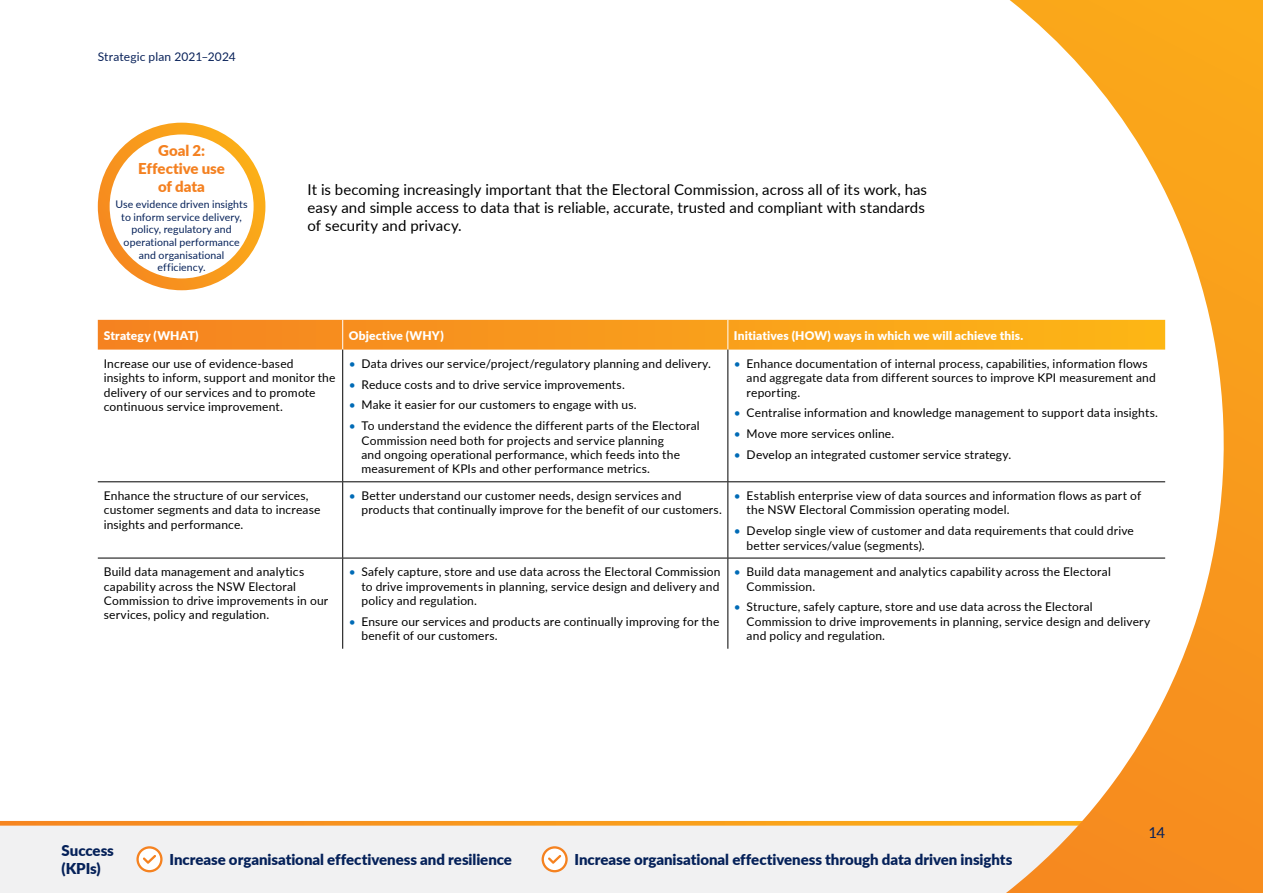
<style>
.page{position:relative;width:1263px;height:893px;background:#fff}
.page>*{position:absolute;margin:0;border:0;box-sizing:border-box;transform-origin:0 0}
.t1{font:15px/18px "Lato";letter-spacing:.005em;color:#000}
.t2{font:900 15px/18px "Lato";letter-spacing:-.005em;color:#052159}
.t3{font:900 15px/18px "Lato";letter-spacing:-.005em;color:#f48121;text-align:center}
.t4{font:15px "Lato";color:#082159}
.t5{font:12px/14.4px "Lato";letter-spacing:.015em;color:#000}
.t6{font:900 12px "Lato";letter-spacing:.01em;color:#fff}
.t7{font:12px "Lato";letter-spacing:.01em;color:#082159}
.t8{font:10.5px/12.6px "Lato";letter-spacing:.01em;color:#052159;text-align:center}
.s1{color:#006bb6}
</style>
<div class="page">
<div style="left:0;top:826px;width:1103px;height:67px;background:#f1f1f2"></div>
<svg style="left:0;top:821px;width:1006px;height:5px;background:#f79e2c"></svg>
<div style="left:98px;top:123px;width:167px;height:167px;border:12px solid #fff;border-radius:50%"></div>
<svg style="left:1006px;top:0;width:257px;height:893px"></svg>
<svg style="left:542px;top:846px;width:26px;height:26px"></svg>
<svg style="left:136px;top:846px;width:27px;height:26px"></svg>
<svg style="left:98px;top:320px;width:1067px;height:30px;background:#f89d1e"></svg>
<hr style="left:342px;top:320px;width:1px;height:30px;background:#fff">
<hr style="left:727px;top:320px;width:1px;height:30px;background:#fff">
<hr style="left:342px;top:350px;width:1px;height:131px;background:#000">
<hr style="left:727px;top:350px;width:1px;height:131px;background:#000">
<hr style="left:98px;top:481px;width:245px;height:1px;background:#000">
<hr style="left:343px;top:481px;width:385px;height:1px;background:#000">
<hr style="left:342px;top:482px;width:1px;height:76px;background:#000">
<hr style="left:728px;top:481px;width:437px;height:1px;background:#000">
<hr style="left:727px;top:482px;width:1px;height:76px;background:#000">
<hr style="left:98px;top:558px;width:245px;height:1px;background:#000">
<hr style="left:343px;top:558px;width:385px;height:1px;background:#000">
<hr style="left:342px;top:558px;width:1px;height:91px;background:#000">
<hr style="left:728px;top:558px;width:437px;height:1px;background:#000">
<hr style="left:727px;top:558px;width:1px;height:91px;background:#000">
<p class="t7" style="left:98px;top:48px;width:139px">Strategic plan 2021–2024</p>
<p class="t3" style="left:138px;top:141px;width:88px">Goal 2:<br>Effective use of data</p>
<p class="t8" style="left:115px;top:198px;width:134px">Use evidence driven insights to inform service delivery, policy, regulatory and operational performance and organisational efficiency.</p>
<p class="t1" style="left:308px;top:179px;width:621px">It is becoming increasingly important that the Electoral Commission, across all of its work, has easy and simple access to data that is reliable, accurate, trusted and compliant with standards of security and privacy.</p>
<p class="t6" style="left:104px;top:326px;width:96px">Strategy (WHAT)</p>
<p class="t6" style="left:349px;top:326px;width:97px">Objective (WHY)</p>
<p class="t6" style="left:734px;top:326px;width:291px">Initiatives (HOW) ways in which we will achieve this.</p>
<p class="t5" style="left:104px;top:356px;width:233px">Increase our use of evidence-based insights to inform, support and monitor the delivery of our services and to promote continuous service improvement.</p>
<p class="t5" style="left:349px;top:356px;width:364px"><span class="s1">•</span> Data drives our service/project/regulatory planning and delivery.</p>
<p class="t5" style="left:747px;top:356px;width:411px;text-indent:-13px"><span class="s1">•</span> Enhance documentation of internal process, capabilities, information flows and aggregate data from different sources to improve KPI measurement and reporting.</p>
<p class="t5" style="left:734px;top:405px;width:426px"><span class="s1">•</span> Centralise information and knowledge management to support data insights.</p>
<p class="t5" style="left:734px;top:426px;width:162px"><span class="s1">•</span> Move more services online.</p>
<p class="t5" style="left:734px;top:447px;width:279px"><span class="s1">•</span> Develop an integrated customer service strategy.</p>
<p class="t5" style="left:349px;top:376px;width:278px"><span class="s1">•</span> Reduce costs and to drive service improvements.</p>
<p class="t5" style="left:349px;top:397px;width:289px"><span class="s1">•</span> Make it easier for our customers to engage with us.</p>
<p class="t5" style="left:361px;top:418px;width:340px;text-indent:-13px"><span class="s1">•</span> To understand the evidence the different parts of the Electoral Commission need both for projects and service planning<br>and ongoing operational performance, which feeds into the measurement of KPIs and other performance metrics.</p>
<p class="t5" style="left:104px;top:488px;width:218px">Enhance the structure of our services, customer segments and data to increase insights and performance.</p>
<p class="t5" style="left:361px;top:488px;width:362px;text-indent:-13px"><span class="s1">•</span> Better understand our customer needs, design services and products that continually improve for the benefit of our customers.</p>
<p class="t5" style="left:747px;top:488px;width:396px;text-indent:-13px"><span class="s1">•</span> Establish enterprise view of data sources and information flows as part of the NSW Electoral Commission operating model.</p>
<p class="t5" style="left:747px;top:523px;width:389px;text-indent:-13px"><span class="s1">•</span> Develop single view of customer and data requirements that could drive better services/value (segments).</p>
<p class="t5" style="left:104px;top:564px;width:226px">Build data management and analytics capability across the NSW Electoral Commission to drive improvements in our services, policy and regulation.</p>
<p class="t5" style="left:361px;top:564px;width:361px;text-align:justify;text-indent:-13px"><span class="s1">•</span> Safely capture, store and use data across the Electoral Commission to drive improvements in planning, service design and delivery and policy and regulation.</p>
<p class="t5" style="left:361px;top:614px;width:359px;text-indent:-13px"><span class="s1">•</span> Ensure our services and products are continually improving for the benefit of our customers.</p>
<p class="t5" style="left:747px;top:564px;width:366px;text-indent:-13px"><span class="s1">•</span> Build data management and analytics capability across the Electoral<br>Commission.</p>
<p class="t5" style="left:747px;top:599px;width:405px;text-indent:-13px"><span class="s1">•</span> Structure, safely capture, store and use data across the Electoral<br>Commission to drive improvements in planning, service design and delivery and policy and regulation.</p>
<p class="t4" style="left:1148px;top:821px;width:18px">14</p>
<p class="t2" style="left:62px;top:841px;width:54px">Success (KPIs)</p>
<p class="t2" style="left:169px;top:849px;width:344px">Increase organisational effectiveness and resilience</p>
<p class="t2" style="left:574px;top:849px;width:439px">Increase organisational effectiveness through data driven insights</p>
</div>
